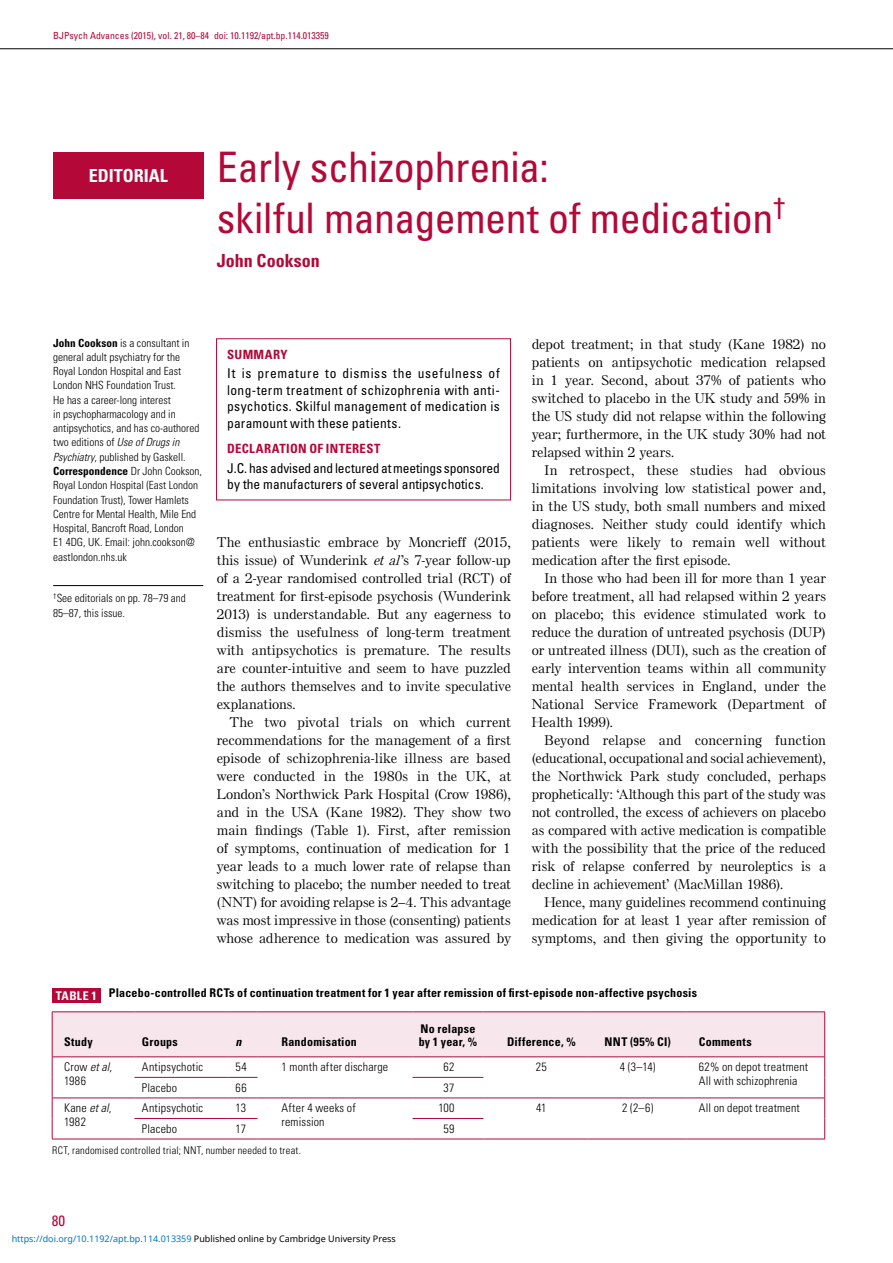
<style>
.page{position:relative;width:893px;height:1263px;background:#fff}
.page>*{position:absolute;margin:0;border:0;box-sizing:border-box;transform-origin:0 0}
.t1{font:condensed 42px/50.4px "Univers LT Std";letter-spacing:-.01em;color:#b30838}
.t2{font:700 condensed 18px "Univers LT Std";color:#b30838}
.t3{font:700 condensed 18px "Univers LT Std";color:#fff}
.t4{font:condensed 15px "Univers LT Std";color:#b30838}
.t5{font:500 13.5px/18px "Else NPL Std";letter-spacing:.015em;color:#000;text-align:justify}
.t6{font:condensed 13.5px/16.5px "Univers LT Std";color:#000;text-align:justify}
.t7{font:700 condensed 12.75px "Univers LT Std";letter-spacing:.025em;color:#b30838}
.t8{font:300 condensed 12px/13.5px "Univers LT Std";letter-spacing:.02em;color:#000}
.t9{font:700 condensed 12px/13.5px "Univers LT Std";letter-spacing:.02em;color:#000}
.t10{font:italic 700 condensed 12px "Univers LT Std";color:#000}
.t11{font:300 condensed 11.25px/14.2px "Univers LT Std";color:#000}
.t12{font:300 condensed 10.5px "Univers LT Std";letter-spacing:.025em;color:#000}
.t13{font:condensed 9.75px "Univers LT Std";color:#b30838}
.t14{font:9px "Noto Sans";color:#0172cf}
.s1{font-weight:700}
.s2{font-style:italic}
.s3{color:#fff}
.s4{color:#000}
</style>
<div class="page">
<hr style="left:0;top:49px;width:893px;height:1px;background:#000">
<div style="left:53px;top:152px;width:150px;height:46px;background:#b30838"></div>
<div style="left:216px;top:338px;width:295px;height:162px;border:1px solid #b30838"></div>
<hr style="left:258px;top:1139px;width:154px;height:1px;background:#b30838">
<hr style="left:483px;top:1139px;width:106px;height:1px;background:#b30838">
<hr style="left:589px;top:1139px;width:98px;height:1px;background:#b30838">
<hr style="left:134px;top:1139px;width:94px;height:1px;background:#b30838">
<hr style="left:228px;top:1139px;width:30px;height:1px;background:#b30838">
<hr style="left:412px;top:1139px;width:71px;height:1px;background:#b30838">
<hr style="left:134px;top:1011px;width:94px;height:1px;background:#b30838">
<hr style="left:228px;top:1011px;width:30px;height:1px;background:#b30838">
<hr style="left:258px;top:1011px;width:154px;height:1px;background:#b30838">
<hr style="left:412px;top:1011px;width:71px;height:1px;background:#b30838">
<hr style="left:483px;top:1011px;width:106px;height:1px;background:#b30838">
<hr style="left:589px;top:1011px;width:98px;height:1px;background:#b30838">
<hr style="left:52px;top:1011px;width:82px;height:1px;background:#b30838">
<hr style="left:52px;top:1139px;width:82px;height:1px;background:#b30838">
<hr style="left:687px;top:1011px;width:138px;height:1px;background:#b30838">
<svg style="left:52px;top:1012px;width:773px;height:127px"></svg>
<hr style="left:687px;top:1139px;width:138px;height:1px;background:#b30838">
<div style="left:52px;top:988px;width:48px;height:15px;background:#b30838"></div>
<hr style="left:53px;top:585px;width:150px;height:1px;background:#000">
<p class="t13" style="left:53px;top:30px;width:277px">BJPsych Advances (2015), vol. 21, 80–84 doi: 10.1192/apt.bp.114.013359</p>
<h2 class="t3" style="left:89px;top:164px;width:81px">EDITORIAL</h2>
<h1 class="t1" style="left:217px;top:142px;width:570px">Early schizophrenia:<br>skilful management of medication<sup>†</sup></h1>
<h2 class="t2" style="left:217px;top:250px;width:104px">John Cookson</h2>
<p class="t11" style="left:53px;top:336px;width:150px"><span class="s1">John Cookson</span> is a consultant in general adult psychiatry for the<br>Royal London Hospital and East<br>London NHS Foundation Trust.<br>He has a career-long interest<br>in psychopharmacology and in antipsychotics, and has co-authored two editions of <span class="s2">Use of Drugs in<br>Psychiatry</span>, published by Gaskell.<br><span class="s1">Correspondence</span> Dr John Cookson,<br>Royal London Hospital (East London<br>Foundation Trust), Tower Hamlets<br>Centre for Mental Health, Mile End<br>Hospital, Bancroft Road, London<br>E1 4DG, UK. Email: john.cookson@ eastlondon.nhs.uk</p>
<p class="t11" style="left:53px;top:591px;width:134px"><sup>†</sup>See editorials on pp. 78–79 and<br>85–87, this issue.</p>
<p class="t7" style="left:227px;top:346px;width:62px">SUMMARY</p>
<p class="t6" style="left:227px;top:365px;width:274px">It is premature to dismiss the usefulness of long-term treatment of schizophrenia with anti&shy;psychotics. Skilful management of medication is paramount with these patients.</p>
<p class="t7" style="left:227px;top:441px;width:155px">DECLARATION OF INTEREST</p>
<p class="t6" style="left:227px;top:459px;width:274px">J.C. has advised and lectured at meetings sponsored by the manufacturers of several antipsychotics.</p>
<p class="t5" style="left:217px;top:533px;width:296px">The enthusiastic embrace by Moncrieff (2015, this issue) of Wunderink <span class="s2">et al</span>’s 7-year follow-up of a 2-year randomised controlled trial (RCT) of treatment for first-episode psychosis (Wunderink 2013) is understandable. But any eagerness to dismiss the usefulness of long-term treatment with antipsychotics is premature. The results are counter-intuitive and seem to have puzzled the authors themselves and to invite speculative explanations.</p>
<p class="t5" style="left:217px;top:713px;width:296px;text-indent:13px">The two pivotal trials on which current recommendations for the management of a first episode of schizophrenia-like illness are based were conducted in the 1980s in the UK, at London’s Northwick Park Hospital (Crow 1986), and in the USA (Kane 1982). They show two main findings (Table 1). First, after remission of symptoms, continuation of medication for 1 year leads to a much lower rate of relapse than switching to placebo; the number needed to treat (NNT) for avoiding relapse is 2–4. This advantage was most impressive in those (consenting) patients whose adherence to medication was assured by</p>
<p class="t5" style="left:532px;top:335px;width:296px">depot treatment; in that study (Kane 1982) no patients on antipsychotic medication relapsed in 1 year. Second, about 37% of patients who switched to placebo in the UK study and 59% in the US study did not relapse within the following year; furthermore, in the UK study 30% had not relapsed within 2 years.</p>
<p class="t5" style="left:532px;top:461px;width:295px;text-indent:13px">In retrospect, these studies had obvious limitations involving low statistical power and, in the US study, both small numbers and mixed diagnoses. Neither study could identify which patients were likely to remain well without medication after the first episode.</p>
<p class="t5" style="left:532px;top:569px;width:296px;text-indent:13px">In those who had been ill for more than 1 year before treatment, all had relapsed within 2 years on placebo; this evidence stimulated work to reduce the duration of untreated psychosis (DUP) or untreated illness (DUI), such as the creation of early intervention teams within all community mental health services in England, under the National Service Framework (Department of Health 1999).</p>
<p class="t5" style="left:532px;top:731px;width:296px;text-indent:13px">Beyond relapse and concerning function (educational, occupational and social achievement), the Northwick Park study concluded, perhaps prophetically: ‘Although this part of the study was not controlled, the excess of achievers on placebo as compared with active medication is compatible with the possibility that the price of the reduced risk of relapse conferred by neuroleptics is a decline in achievement’ (MacMillan 1986).</p>
<p class="t5" style="left:532px;top:893px;width:295px;text-indent:13px">Hence, many guidelines recommend continuing medication for at least 1 year after remission of symptoms, and then giving the opportunity to</p>
<p class="t9" style="left:56px;top:986px;width:643px"><span class="s3">TABLE 1</span> Placebo-controlled RCTs of continuation treatment for 1 year after remission of first-episode non-affective psychosis</p>
<p class="t9" style="left:64px;top:1035px;width:30px">Study</p>
<p class="t9" style="left:142px;top:1035px;width:37px">Groups</p>
<p class="t10" style="left:236px;top:1035px;width:7px">n</p>
<p class="t9" style="left:282px;top:1035px;width:77px">Randomisation</p>
<p class="t9" style="left:419px;top:1022px;width:60px">No relapse by 1 year, %</p>
<p class="t9" style="left:507px;top:1035px;width:70px">Difference, %</p>
<p class="t9" style="left:605px;top:1035px;width:68px">NNT (95% CI)</p>
<p class="t9" style="left:699px;top:1035px;width:54px">Comments</p>
<p class="t8" style="left:64px;top:1060px;width:50px">Crow <span class="s2">et al</span>,<br>1986</p>
<p class="t8" style="left:142px;top:1060px;width:63px">Antipsychotic</p>
<p class="t8" style="left:236px;top:1060px;width:13px">54</p>
<p class="t8" style="left:282px;top:1060px;width:108px">1 month after discharge</p>
<p class="t8" style="left:443px;top:1060px;width:13px">62</p>
<p class="t8" style="left:536px;top:1060px;width:12px">25</p>
<p class="t8" style="left:620px;top:1060px;width:37px">4 (3–14)</p>
<p class="t8" style="left:699px;top:1060px;width:111px">62% on depot treatment<br>All with schizophrenia</p>
<p class="t8" style="left:142px;top:1081px;width:37px">Placebo</p>
<p class="t8" style="left:236px;top:1081px;width:13px">66</p>
<p class="t8" style="left:444px;top:1081px;width:12px">37</p>
<p class="t8" style="left:64px;top:1101px;width:49px">Kane <span class="s2">et al</span>,<br>1982</p>
<p class="t8" style="left:142px;top:1101px;width:63px">Antipsychotic</p>
<p class="t8" style="left:236px;top:1101px;width:12px">13</p>
<p class="t8" style="left:282px;top:1101px;width:76px">After 4 weeks of remission</p>
<p class="t8" style="left:438px;top:1101px;width:18px">100</p>
<p class="t8" style="left:536px;top:1101px;width:12px">41</p>
<p class="t8" style="left:622px;top:1101px;width:33px">2 (2–6)</p>
<p class="t8" style="left:699px;top:1101px;width:103px">All on depot treatment</p>
<p class="t8" style="left:142px;top:1122px;width:37px">Placebo</p>
<p class="t8" style="left:236px;top:1122px;width:12px">17</p>
<p class="t8" style="left:443px;top:1122px;width:13px">59</p>
<p class="t12" style="left:52px;top:1144px;width:250px">RCT, randomised controlled trial; NNT, number needed to treat.</p>
<p class="t4" style="left:52px;top:1211px;width:15px">80</p>
<p class="t14" style="left:12px;top:1232px;width:386px">https://doi.org/10.1192/apt.bp.114.013359 <span class="s4">Published online by Cambridge University Press</span></p>
</div>
